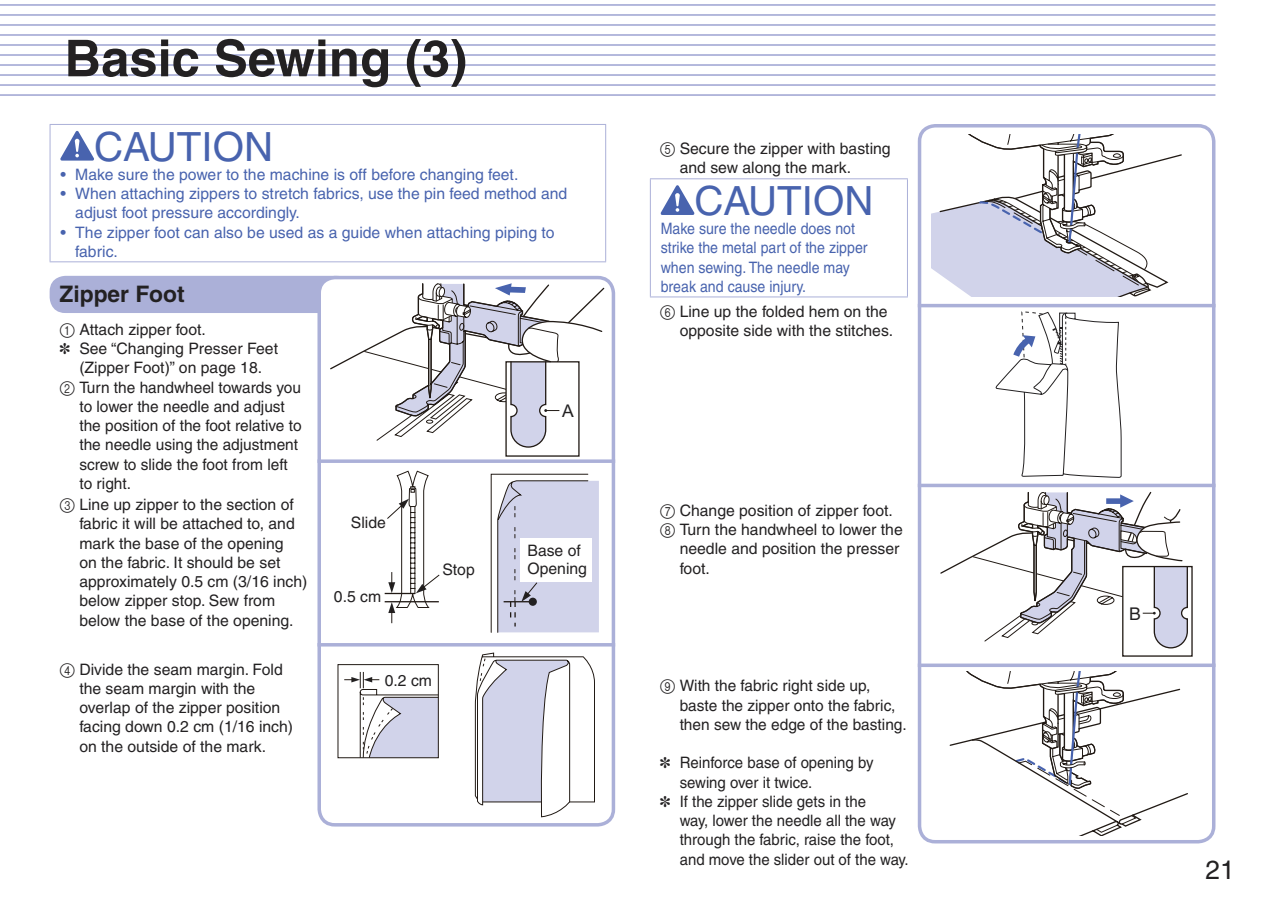
<style>
.page{position:relative;width:1275px;height:903px;background:#fff}
.page>*{position:absolute;margin:0;border:0;box-sizing:border-box;transform-origin:0 0}
.t1{font:700 50.75px "Helvetica";color:#232122}
.t2{font:40.25px "Helvetica";color:#4863ae}
.t3{font:26.25px "Helvetica";color:#232122}
.t4{font:700 22.75px "Helvetica";color:#232122}
.t5{font:17.5px "Arial";color:#232122}
.t6{font:17.5px "Helvetica";color:#232122}
.t7{font:15.75px/19.2px "Helvetica";color:#232122}
.t8{font:15.75px/19.2px "Helvetica";color:#4863ae}
.t9{font:15.75px "Helvetica";color:#232122;scale:.95 1}
.t10{font:15.75px/19.2px "Helvetica";color:#4863ae;scale:.9 1}
.s1{font-family:"Round Num Wnew"}
</style>
<div class="page">
<hr style="left:0;top:4px;width:1215px;height:2px;background:#abb0d8">
<hr style="left:0;top:44px;width:1215px;height:2px;background:#abb0d8">
<hr style="left:0;top:24px;width:1215px;height:2px;background:#abb0d8">
<hr style="left:0;top:64px;width:1215px;height:2px;background:#abb0d8">
<hr style="left:0;top:14px;width:1215px;height:2px;background:#abb0d8">
<hr style="left:0;top:54px;width:1215px;height:2px;background:#abb0d8">
<hr style="left:0;top:34px;width:1215px;height:2px;background:#abb0d8">
<hr style="left:0;top:74px;width:1215px;height:2px;background:#abb0d8">
<hr style="left:0;top:94px;width:1215px;height:2px;background:#abb0d8">
<hr style="left:0;top:84px;width:1215px;height:2px;background:#abb0d8">
<div style="left:50px;top:276px;width:302px;height:37px;background:#abb0d8;border-radius:16px"></div>
<div style="left:319px;top:278px;width:294px;height:547px;background:#fff;border-radius:16px"></div>
<div style="left:317px;top:276px;width:298px;height:550px;border:4px solid #abb0d8;border-radius:16px"></div>
<svg style="left:317px;top:459px;width:298px;height:4px"></svg>
<div style="left:918px;top:124px;width:297px;height:719px;border:4px solid #abb0d8;border-radius:16px"></div>
<hr style="left:918px;top:304px;width:297px;height:3px;background:#abb0d8">
<hr style="left:650px;top:179px;width:1px;height:117px;background:#abb0d8">
<hr style="left:650px;top:178px;width:258px;height:1px;background:#abb0d8">
<hr style="left:907px;top:179px;width:1px;height:117px;background:#abb0d8">
<hr style="left:650px;top:296px;width:258px;height:1px;background:#abb0d8">
<svg style="left:661px;top:185px;width:33px;height:30px"></svg>
<hr style="left:918px;top:484px;width:297px;height:3px;background:#abb0d8">
<svg style="left:918px;top:663px;width:297px;height:4px"></svg>
<hr style="left:317px;top:643px;width:298px;height:3px;background:#abb0d8">
<svg style="left:330px;top:283px;width:274px;height:165px"></svg>
<hr style="left:385px;top:601px;width:54px;height:1px;background:#211a15">
<hr style="left:385px;top:593px;width:30px;height:1px;background:#211a15">
<svg style="left:386px;top:471px;width:54px;height:152px"></svg>
<svg style="left:490px;top:473px;width:109px;height:160px;background:#ced0e2"></svg>
<div style="left:529px;top:598px;width:8px;height:8px;background:#232122;border-radius:50%"></div>
<div style="left:521px;top:538px;width:71px;height:43px;background:#fff"></div>
<svg style="left:474px;top:652px;width:121px;height:165px"></svg>
<svg style="left:338px;top:664px;width:101px;height:95px"></svg>
<svg style="left:931px;top:135px;width:251px;height:162px"></svg>
<svg style="left:996px;top:312px;width:125px;height:166px"></svg>
<svg style="left:940px;top:492px;width:249px;height:157px"></svg>
<svg style="left:949px;top:671px;width:239px;height:165px"></svg>
<hr style="left:50px;top:125px;width:1px;height:136px;background:#abb0d8">
<hr style="left:50px;top:124px;width:556px;height:1px;background:#abb0d8">
<hr style="left:605px;top:125px;width:1px;height:136px;background:#abb0d8">
<hr style="left:50px;top:261px;width:556px;height:1px;background:#abb0d8">
<svg style="left:60px;top:131px;width:34px;height:30px"></svg>
<h1 class="t1" style="left:64px;top:27px;width:404px">Basic Sewing (3)</h1>
<h2 class="t2" style="left:94px;top:123px;width:181px">CAUTION</h2>
<p class="t8" style="left:60px;top:165px;width:459px">• Make sure the power to the machine is off before changing feet.</p>
<p class="t8" style="left:75px;top:184px;width:493px;text-indent:-15px">• When attaching zippers to stretch fabrics, use the pin feed method and adjust foot pressure accordingly.</p>
<p class="t8" style="left:75px;top:222px;width:481px;text-indent:-15px">• The zipper foot can also be used as a guide when attaching piping to fabric.</p>
<h3 class="t4" style="left:60px;top:280px;width:127px">Zipper Foot</h3>
<p class="t7" style="left:60px;top:320px;width:148px"><span class="s1">1</span> Attach zipper foot.</p>
<p class="t7" style="left:60px;top:339px;width:220px">✽ See “Changing Presser Feet</p>
<p class="t7" style="left:79px;top:358px;width:184px">(Zipper Foot)” on page 18.</p>
<p class="t7" style="left:60px;top:377px;width:243px"><span class="s1">2</span> Turn the handwheel towards you</p>
<p class="t7" style="left:79px;top:397px;width:207px">to lower the needle and adjust</p>
<p class="t7" style="left:79px;top:416px;width:224px">the position of the foot relative to</p>
<p class="t7" style="left:79px;top:435px;width:220px">the needle using the adjustment</p>
<p class="t7" style="left:79px;top:454px;width:210px">screw to slide the foot from left</p>
<p class="t7" style="left:79px;top:474px;width:53px">to right.</p>
<p class="t7" style="left:79px;top:495px;width:229px;text-indent:-20px"><span class="s1">3</span> Line up zipper to the section of fabric it will be attached to, and mark the base of the opening<br>on the fabric. It should be set approximately 0.5 cm (3/16 inch) below zipper stop. Sew from below the base of the opening.</p>
<p class="t7" style="left:79px;top:659px;width:215px;text-indent:-20px"><span class="s1">4</span> Divide the seam margin. Fold the seam margin with the overlap of the zipper position facing down 0.2 cm (1/16 inch) on the outside of the mark.</p>
<p class="t5" style="left:562px;top:399px;width:13px">A</p>
<p class="t7" style="left:351px;top:512px;width:36px">Slide</p>
<p class="t7" style="left:334px;top:586px;width:49px">0.5 cm</p>
<p class="t7" style="left:527px;top:540px;width:55px">Base of</p>
<p class="t7" style="left:442px;top:560px;width:34px">Stop</p>
<p class="t7" style="left:527px;top:559px;width:61px">Opening</p>
<p class="t7" style="left:385px;top:671px;width:49px">0.2 cm</p>
<p class="t7" style="left:680px;top:139px;width:212px;text-indent:-20px"><span class="s1">5</span> Secure the zipper with basting and sew along the mark.</p>
<h2 class="t2" style="left:694px;top:177px;width:181px">CAUTION</h2>
<p class="t10" style="left:661px;top:219px;width:231px">Make sure the needle does not strike the metal part of the zipper when sewing. The needle may break and cause injury.</p>
<p class="t7" style="left:680px;top:301px;width:215px;text-indent:-20px"><span class="s1">6</span> Line up the folded hem on the opposite side with the stitches.</p>
<p class="t7" style="left:660px;top:501px;width:234px"><span class="s1">7</span> Change position of zipper foot.</p>
<p class="t7" style="left:660px;top:520px;width:244px"><span class="s1">8</span> Turn the handwheel to lower the</p>
<p class="t7" style="left:680px;top:539px;width:221px">needle and position the presser</p>
<p class="t7" style="left:680px;top:558px;width:32px">foot.</p>
<p class="t7" style="left:680px;top:676px;width:229px;text-indent:-20px"><span class="s1">9</span> With the fabric right side up, baste the zipper onto the fabric, then sew the edge of the basting.</p>
<p class="t9" style="left:660px;top:754px;width:226px">✽ Reinforce base of opening by</p>
<p class="t9" style="left:680px;top:773px;width:141px">sewing over it twice.</p>
<p class="t9" style="left:660px;top:792px;width:218px">✽ If the zipper slide gets in the</p>
<p class="t9" style="left:680px;top:811px;width:229px">way, lower the needle all the way</p>
<p class="t9" style="left:680px;top:831px;width:227px">through the fabric, raise the foot,</p>
<p class="t9" style="left:680px;top:850px;width:243px">and move the slider out of the way.</p>
<p class="t6" style="left:1129px;top:604px;width:13px">B</p>
<h3 class="t3" style="left:1205px;top:854px;width:31px">21</h3>
</div>
